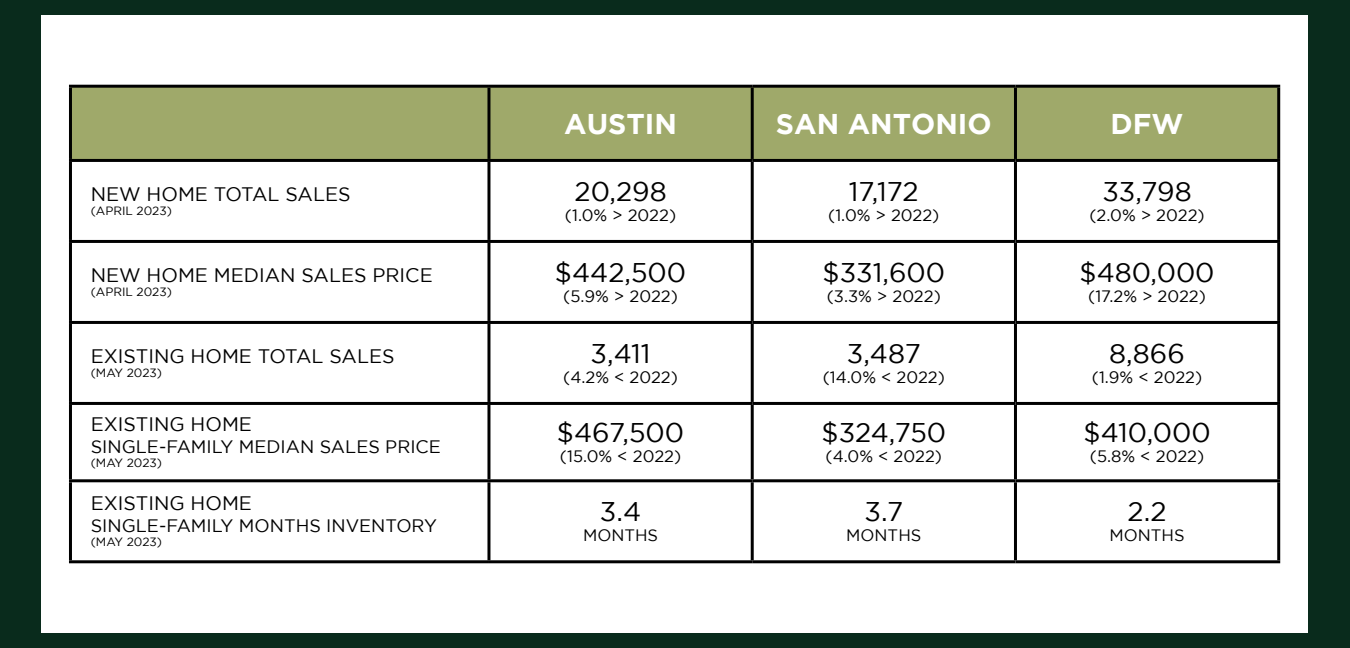
<style>
.page{position:relative;width:1350px;height:648px;background:#092b1c}
.page>*{position:absolute;margin:0;border:0;box-sizing:border-box;transform-origin:0 0}
.t1{font:700 28.5px "Gotham";color:#fff}
.t2{font:27px "Gotham";color:#000}
.t3{font:19.5px "Gotham";color:#000}
.t4{font:18px "Gotham";color:#000}
.t5{font:16.5px "Gotham";color:#000}
.t6{font:12px "Gotham";color:#000}
</style>
<div class="page">
<div style="left:42px;top:15px;width:1266px;height:618px;background:#fff"></div>
<div style="left:72px;top:88px;width:1205px;height:71px;background:#9fa96a"></div>
<hr style="left:1277px;top:162px;width:3px;height:78px;background:#000">
<hr style="left:69px;top:85px;width:420px;height:3px;background:#000">
<hr style="left:69px;top:88px;width:3px;height:71px;background:#000">
<hr style="left:69px;top:159px;width:420px;height:3px;background:#000">
<hr style="left:69px;top:162px;width:3px;height:78px;background:#000">
<hr style="left:489px;top:240px;width:263px;height:3px;background:#000">
<hr style="left:489px;top:159px;width:263px;height:3px;background:#000">
<hr style="left:751px;top:162px;width:3px;height:78px;background:#000">
<hr style="left:69px;top:240px;width:420px;height:3px;background:#000">
<hr style="left:69px;top:243px;width:3px;height:78px;background:#000">
<hr style="left:489px;top:85px;width:263px;height:3px;background:#000">
<hr style="left:487px;top:88px;width:3px;height:71px;background:#000">
<hr style="left:1014px;top:88px;width:3px;height:71px;background:#000">
<hr style="left:487px;top:162px;width:3px;height:78px;background:#000">
<hr style="left:1014px;top:162px;width:3px;height:78px;background:#000">
<hr style="left:487px;top:243px;width:3px;height:78px;background:#000">
<hr style="left:1014px;top:243px;width:3px;height:78px;background:#000">
<hr style="left:752px;top:240px;width:263px;height:3px;background:#000">
<hr style="left:751px;top:243px;width:3px;height:78px;background:#000">
<hr style="left:1015px;top:240px;width:265px;height:3px;background:#000">
<hr style="left:1277px;top:243px;width:3px;height:78px;background:#000">
<hr style="left:752px;top:85px;width:263px;height:3px;background:#000">
<hr style="left:751px;top:88px;width:3px;height:71px;background:#000">
<hr style="left:1015px;top:85px;width:265px;height:3px;background:#000">
<hr style="left:1277px;top:88px;width:3px;height:71px;background:#000">
<hr style="left:752px;top:159px;width:263px;height:3px;background:#000">
<hr style="left:1015px;top:159px;width:265px;height:3px;background:#000">
<hr style="left:1014px;top:324px;width:3px;height:78px;background:#000">
<hr style="left:1014px;top:405px;width:3px;height:74px;background:#000">
<hr style="left:1014px;top:482px;width:3px;height:78px;background:#000">
<hr style="left:487px;top:324px;width:3px;height:78px;background:#000">
<hr style="left:751px;top:324px;width:3px;height:78px;background:#000">
<hr style="left:487px;top:405px;width:3px;height:74px;background:#000">
<hr style="left:751px;top:405px;width:3px;height:74px;background:#000">
<hr style="left:487px;top:482px;width:3px;height:78px;background:#000">
<hr style="left:751px;top:482px;width:3px;height:78px;background:#000">
<hr style="left:69px;top:321px;width:420px;height:3px;background:#000">
<hr style="left:69px;top:324px;width:3px;height:78px;background:#000">
<hr style="left:489px;top:321px;width:263px;height:3px;background:#000">
<hr style="left:752px;top:321px;width:263px;height:3px;background:#000">
<hr style="left:1015px;top:321px;width:265px;height:3px;background:#000">
<hr style="left:1277px;top:324px;width:3px;height:78px;background:#000">
<hr style="left:69px;top:402px;width:420px;height:3px;background:#000">
<hr style="left:69px;top:405px;width:3px;height:74px;background:#000">
<hr style="left:489px;top:402px;width:263px;height:3px;background:#000">
<hr style="left:752px;top:402px;width:263px;height:3px;background:#000">
<hr style="left:1015px;top:402px;width:265px;height:3px;background:#000">
<hr style="left:1277px;top:405px;width:3px;height:74px;background:#000">
<hr style="left:69px;top:479px;width:420px;height:3px;background:#000">
<hr style="left:69px;top:482px;width:3px;height:78px;background:#000">
<hr style="left:489px;top:479px;width:263px;height:3px;background:#000">
<hr style="left:752px;top:479px;width:263px;height:3px;background:#000">
<hr style="left:1015px;top:479px;width:265px;height:3px;background:#000">
<hr style="left:1277px;top:482px;width:3px;height:78px;background:#000">
<hr style="left:69px;top:560px;width:420px;height:3px;background:#000">
<hr style="left:489px;top:560px;width:263px;height:3px;background:#000">
<hr style="left:752px;top:560px;width:263px;height:3px;background:#000">
<hr style="left:1015px;top:560px;width:265px;height:3px;background:#000">
<p class="t3" style="left:91px;top:183px;width:261px">NEW HOME TOTAL SALES</p>
<p class="t6" style="left:91px;top:204px;width:83px">(APRIL 2023)</p>
<p class="t3" style="left:91px;top:264px;width:344px">NEW HOME MEDIAN SALES PRICE</p>
<p class="t6" style="left:91px;top:285px;width:83px">(APRIL 2023)</p>
<p class="t3" style="left:91px;top:345px;width:305px">EXISTING HOME TOTAL SALES</p>
<p class="t6" style="left:91px;top:366px;width:73px">(MAY 2023)</p>
<p class="t3" style="left:91px;top:414px;width:163px">EXISTING HOME</p>
<p class="t4" style="left:91px;top:437px;width:352px">SINGLE-FAMILY MEDIAN SALES PRICE</p>
<p class="t6" style="left:91px;top:456px;width:73px">(MAY 2023)</p>
<p class="t3" style="left:91px;top:493px;width:163px">EXISTING HOME</p>
<p class="t4" style="left:91px;top:516px;width:348px">SINGLE-FAMILY MONTHS INVENTORY</p>
<p class="t6" style="left:91px;top:536px;width:73px">(MAY 2023)</p>
<h1 class="t1" style="left:564px;top:107px;width:114px">AUSTIN</h1>
<h1 class="t1" style="left:776px;top:107px;width:217px">SAN ANTONIO</h1>
<h1 class="t1" style="left:1111px;top:107px;width:74px">DFW</h1>
<h2 class="t2" style="left:575px;top:176px;width:94px">20,298</h2>
<p class="t5" style="left:565px;top:206px;width:113px">(1.0% &gt; 2022)</p>
<h2 class="t2" style="left:555px;top:257px;width:133px">$442,500</h2>
<p class="t5" style="left:563px;top:287px;width:116px">(5.9% &gt; 2022)</p>
<h2 class="t2" style="left:591px;top:338px;width:62px">3,411</h2>
<p class="t5" style="left:563px;top:368px;width:116px">(4.2% &lt; 2022)</p>
<h2 class="t2" style="left:557px;top:418px;width:129px">$467,500</h2>
<p class="t5" style="left:560px;top:447px;width:123px">(15.0% &lt; 2022)</p>
<h2 class="t2" style="left:600px;top:497px;width:43px">3.4</h2>
<p class="t5" style="left:583px;top:526px;width:77px">MONTHS</p>
<h2 class="t2" style="left:849px;top:176px;width:71px">17,172</h2>
<p class="t5" style="left:828px;top:206px;width:113px">(1.0% &gt; 2022)</p>
<h2 class="t2" style="left:823px;top:257px;width:124px">$331,600</h2>
<p class="t5" style="left:827px;top:287px;width:116px">(3.3% &gt; 2022)</p>
<h2 class="t2" style="left:847px;top:338px;width:76px">3,487</h2>
<p class="t5" style="left:823px;top:368px;width:124px">(14.0% &lt; 2022)</p>
<h2 class="t2" style="left:822px;top:418px;width:126px">$324,750</h2>
<p class="t5" style="left:826px;top:447px;width:118px">(4.0% &lt; 2022)</p>
<h2 class="t2" style="left:864px;top:497px;width:40px">3.7</h2>
<p class="t5" style="left:846px;top:526px;width:77px">MONTHS</p>
<h2 class="t2" style="left:1102px;top:176px;width:91px">33,798</h2>
<p class="t5" style="left:1089px;top:206px;width:117px">(2.0% &gt; 2022)</p>
<h2 class="t2" style="left:1080px;top:257px;width:137px">$480,000</h2>
<p class="t5" style="left:1088px;top:287px;width:119px">(17.2% &gt; 2022)</p>
<h2 class="t2" style="left:1109px;top:338px;width:77px">8,866</h2>
<p class="t5" style="left:1092px;top:368px;width:112px">(1.9% &lt; 2022)</p>
<h2 class="t2" style="left:1084px;top:418px;width:129px">$410,000</h2>
<p class="t5" style="left:1090px;top:447px;width:116px">(5.8% &lt; 2022)</p>
<h2 class="t2" style="left:1128px;top:497px;width:40px">2.2</h2>
<p class="t5" style="left:1110px;top:526px;width:77px">MONTHS</p>
</div>
